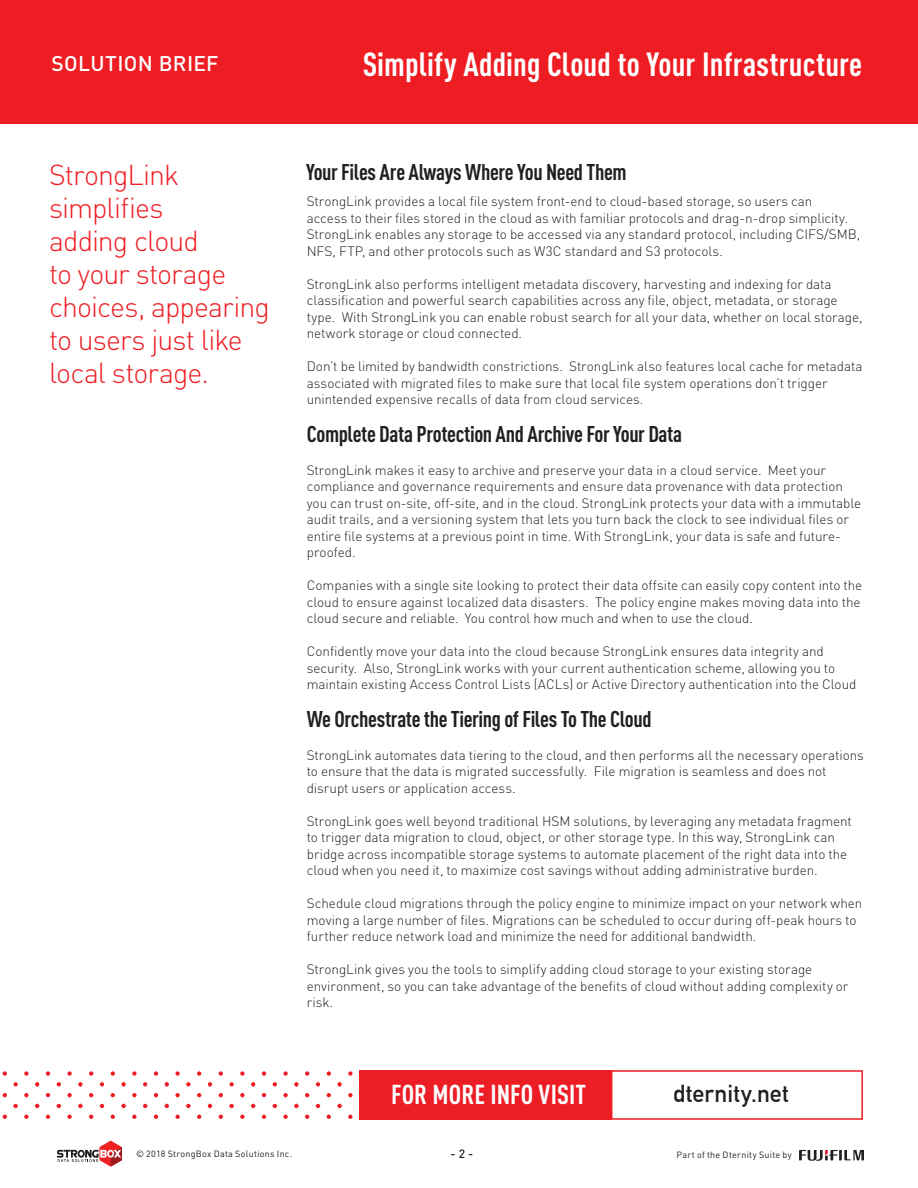
<style>
.page{position:relative;width:918px;height:1188px;background:#fff}
.page>*{position:absolute;margin:0;border:0;box-sizing:border-box;transform-origin:0 0}
.t1{font:700 33px "DIN Cond";letter-spacing:.005em;color:#fff}
.t2{font:300 28.5px/33px "DIN Pro";letter-spacing:-.03em;color:#ee1d23}
.t3{font:700 27px "DIN Cond";letter-spacing:.005em;color:#fff}
.t4{font:700 24px "DIN Alternate";letter-spacing:.005em;color:#231f20}
.t5{font:700 22.5px "DIN Cond";letter-spacing:-.015em;color:#231f20}
.t6{font:500 21px "DIN Pro";letter-spacing:.015em;color:#fff}
.t7{font:300 13.5px/16.5px "DIN Pro";letter-spacing:-.005em;color:#231f20}
.t8{font:500 12px "DIN Pro";color:#231f20}
.t9{font:9px "DIN Pro";letter-spacing:.03em;color:#231f20}
</style>
<div class="page">
<svg style="left:57px;top:1141px;width:65px;height:26px"></svg>
<svg style="left:799px;top:1150px;width:65px;height:11px"></svg>
<div style="left:0;top:0;width:918px;height:123px;background:#ee1d23"></div>
<div style="left:359px;top:1070px;width:252px;height:50px;background:#ec1d24"></div>
<div style="left:611px;top:1070px;width:252px;height:50px;border:2px solid #ec1d24"></div>
<svg style="left:348px;top:1093px;width:5px;height:4px"></svg>
<svg style="left:348px;top:1071px;width:5px;height:5px"></svg>
<svg style="left:348px;top:1115px;width:5px;height:4px"></svg>
<svg style="left:337px;top:1082px;width:5px;height:5px"></svg>
<svg style="left:316px;top:1082px;width:4px;height:5px"></svg>
<svg style="left:305px;top:1093px;width:4px;height:4px"></svg>
<svg style="left:327px;top:1093px;width:4px;height:4px"></svg>
<svg style="left:305px;top:1071px;width:4px;height:5px"></svg>
<svg style="left:327px;top:1071px;width:4px;height:5px"></svg>
<svg style="left:337px;top:1104px;width:5px;height:4px"></svg>
<svg style="left:316px;top:1104px;width:4px;height:4px"></svg>
<svg style="left:305px;top:1115px;width:4px;height:4px"></svg>
<svg style="left:327px;top:1115px;width:4px;height:4px"></svg>
<svg style="left:294px;top:1082px;width:5px;height:5px"></svg>
<svg style="left:273px;top:1082px;width:4px;height:5px"></svg>
<svg style="left:262px;top:1093px;width:4px;height:4px"></svg>
<svg style="left:283px;top:1093px;width:5px;height:4px"></svg>
<svg style="left:262px;top:1071px;width:4px;height:5px"></svg>
<svg style="left:283px;top:1071px;width:5px;height:5px"></svg>
<svg style="left:294px;top:1104px;width:5px;height:4px"></svg>
<svg style="left:273px;top:1104px;width:4px;height:4px"></svg>
<svg style="left:262px;top:1115px;width:4px;height:4px"></svg>
<svg style="left:283px;top:1115px;width:5px;height:4px"></svg>
<svg style="left:251px;top:1082px;width:4px;height:5px"></svg>
<svg style="left:229px;top:1082px;width:5px;height:5px"></svg>
<svg style="left:219px;top:1093px;width:4px;height:4px"></svg>
<svg style="left:240px;top:1093px;width:5px;height:4px"></svg>
<svg style="left:219px;top:1071px;width:4px;height:5px"></svg>
<svg style="left:240px;top:1071px;width:5px;height:5px"></svg>
<svg style="left:251px;top:1104px;width:4px;height:4px"></svg>
<svg style="left:229px;top:1104px;width:5px;height:4px"></svg>
<svg style="left:219px;top:1115px;width:4px;height:4px"></svg>
<svg style="left:240px;top:1115px;width:5px;height:4px"></svg>
<svg style="left:208px;top:1082px;width:4px;height:5px"></svg>
<svg style="left:186px;top:1082px;width:5px;height:5px"></svg>
<svg style="left:175px;top:1093px;width:5px;height:4px"></svg>
<svg style="left:197px;top:1093px;width:4px;height:4px"></svg>
<svg style="left:175px;top:1071px;width:5px;height:5px"></svg>
<svg style="left:197px;top:1071px;width:4px;height:5px"></svg>
<svg style="left:208px;top:1104px;width:4px;height:4px"></svg>
<svg style="left:186px;top:1104px;width:5px;height:4px"></svg>
<svg style="left:175px;top:1115px;width:5px;height:4px"></svg>
<svg style="left:197px;top:1115px;width:4px;height:4px"></svg>
<svg style="left:165px;top:1082px;width:4px;height:5px"></svg>
<svg style="left:143px;top:1082px;width:4px;height:5px"></svg>
<svg style="left:132px;top:1093px;width:5px;height:4px"></svg>
<svg style="left:154px;top:1093px;width:4px;height:4px"></svg>
<svg style="left:132px;top:1071px;width:5px;height:5px"></svg>
<svg style="left:154px;top:1071px;width:4px;height:5px"></svg>
<svg style="left:165px;top:1104px;width:4px;height:4px"></svg>
<svg style="left:143px;top:1104px;width:4px;height:4px"></svg>
<svg style="left:132px;top:1115px;width:5px;height:4px"></svg>
<svg style="left:154px;top:1115px;width:4px;height:4px"></svg>
<svg style="left:121px;top:1082px;width:5px;height:5px"></svg>
<svg style="left:100px;top:1082px;width:4px;height:5px"></svg>
<svg style="left:89px;top:1093px;width:4px;height:4px"></svg>
<svg style="left:111px;top:1093px;width:4px;height:4px"></svg>
<svg style="left:89px;top:1071px;width:4px;height:5px"></svg>
<svg style="left:111px;top:1071px;width:4px;height:5px"></svg>
<svg style="left:121px;top:1104px;width:5px;height:4px"></svg>
<svg style="left:100px;top:1104px;width:4px;height:4px"></svg>
<svg style="left:89px;top:1115px;width:4px;height:4px"></svg>
<svg style="left:111px;top:1115px;width:4px;height:4px"></svg>
<svg style="left:78px;top:1082px;width:5px;height:5px"></svg>
<svg style="left:57px;top:1082px;width:4px;height:5px"></svg>
<svg style="left:46px;top:1093px;width:4px;height:4px"></svg>
<svg style="left:67px;top:1093px;width:5px;height:4px"></svg>
<svg style="left:46px;top:1071px;width:4px;height:5px"></svg>
<svg style="left:67px;top:1071px;width:5px;height:5px"></svg>
<svg style="left:78px;top:1104px;width:5px;height:4px"></svg>
<svg style="left:57px;top:1104px;width:4px;height:4px"></svg>
<svg style="left:46px;top:1115px;width:4px;height:4px"></svg>
<svg style="left:67px;top:1115px;width:5px;height:4px"></svg>
<svg style="left:35px;top:1082px;width:4px;height:5px"></svg>
<svg style="left:13px;top:1082px;width:5px;height:5px"></svg>
<svg style="left:3px;top:1093px;width:4px;height:4px"></svg>
<svg style="left:24px;top:1093px;width:5px;height:4px"></svg>
<svg style="left:3px;top:1071px;width:4px;height:5px"></svg>
<svg style="left:24px;top:1071px;width:5px;height:5px"></svg>
<svg style="left:35px;top:1104px;width:4px;height:4px"></svg>
<svg style="left:13px;top:1104px;width:5px;height:4px"></svg>
<svg style="left:3px;top:1115px;width:4px;height:4px"></svg>
<svg style="left:24px;top:1115px;width:5px;height:4px"></svg>
<p class="t6" style="left:51px;top:49px;width:169px">SOLUTION BRIEF</p>
<p class="t2" style="left:49px;top:157px;width:222px">StrongLink simplifies<br>adding cloud<br>to your storage choices, appearing to users just like local storage.</p>
<p class="t1" style="left:363px;top:44px;width:501px">Simplify Adding Cloud to Your Infrastructure</p>
<p class="t5" style="left:306px;top:158px;width:322px">Your Files Are Always Where You Need Them</p>
<p class="t7" style="left:307px;top:193px;width:555px">StrongLink provides a local file system front-end to cloud-based storage, so users can<br>access to their files stored in the cloud as with familiar protocols and drag-n-drop simplicity.<br>StrongLink enables any storage to be accessed via any standard protocol, including CIFS/SMB, NFS, FTP, and other protocols such as W3C standard and S3 protocols.</p>
<p class="t7" style="left:307px;top:275px;width:557px">StrongLink also performs intelligent metadata discovery, harvesting and indexing for data classification and powerful search capabilities across any file, object, metadata, or storage type. With StrongLink you can enable robust search for all your data, whether on local storage, network storage or cloud connected.</p>
<p class="t7" style="left:307px;top:358px;width:557px">Don’t be limited by bandwidth constrictions. StrongLink also features local cache for metadata associated with migrated files to make sure that local file system operations don’t trigger unintended expensive recalls of data from cloud services.</p>
<p class="t5" style="left:307px;top:420px;width:377px">Complete Data Protection And Archive For Your Data</p>
<p class="t7" style="left:307px;top:461px;width:556px">StrongLink makes it easy to archive and preserve your data in a cloud service. Meet your compliance and governance requirements and ensure data provenance with data protection you can trust on-site, off-site, and in the cloud. StrongLink protects your data with a immutable audit trails, and a versioning system that lets you turn back the clock to see individual files or entire file systems at a previous point in time. With StrongLink, your data is safe and future&shy;proofed.</p>
<p class="t7" style="left:307px;top:577px;width:557px">Companies with a single site looking to protect their data offsite can easily copy content into the cloud to ensure against localized data disasters. The policy engine makes moving data into the cloud secure and reliable. You control how much and when to use the cloud.</p>
<p class="t7" style="left:307px;top:643px;width:551px">Confidently move your data into the cloud because StrongLink ensures data integrity and security. Also, StrongLink works with your current authentication scheme, allowing you to maintain existing Access Control Lists (ACLs) or Active Directory authentication into the Cloud</p>
<p class="t5" style="left:307px;top:705px;width:346px">We Orchestrate the Tiering of Files To The Cloud</p>
<p class="t7" style="left:307px;top:746px;width:559px">StrongLink automates data tiering to the cloud, and then performs all the necessary operations to ensure that the data is migrated successfully. File migration is seamless and does not disrupt users or application access.</p>
<p class="t7" style="left:307px;top:812px;width:547px">StrongLink goes well beyond traditional HSM solutions, by leveraging any metadata fragment to trigger data migration to cloud, object, or other storage type. In this way, StrongLink can bridge across incompatible storage systems to automate placement of the right data into the cloud when you need it, to maximize cost savings without adding administrative burden.</p>
<p class="t7" style="left:307px;top:895px;width:557px">Schedule cloud migrations through the policy engine to minimize impact on your network when moving a large number of files. Migrations can be scheduled to occur during off-peak hours to further reduce network load and minimize the need for additional bandwidth.</p>
<p class="t7" style="left:307px;top:961px;width:543px">StrongLink gives you the tools to simplify adding cloud storage to your existing storage environment, so you can take advantage of the benefits of cloud without adding complexity or risk.</p>
<p class="t3" style="left:391px;top:1078px;width:197px">FOR MORE INFO VISIT</p>
<p class="t4" style="left:673px;top:1075px;width:117px">dternity.net</p>
<p class="t9" style="left:136px;top:1147px;width:158px">© 2018 StrongBox Data Solutions Inc.</p>
<p class="t8" style="left:451px;top:1145px;width:24px">- 2 -</p>
<p class="t9" style="left:676px;top:1149px;width:117px">Part of the Dternity Suite by</p>
</div>
